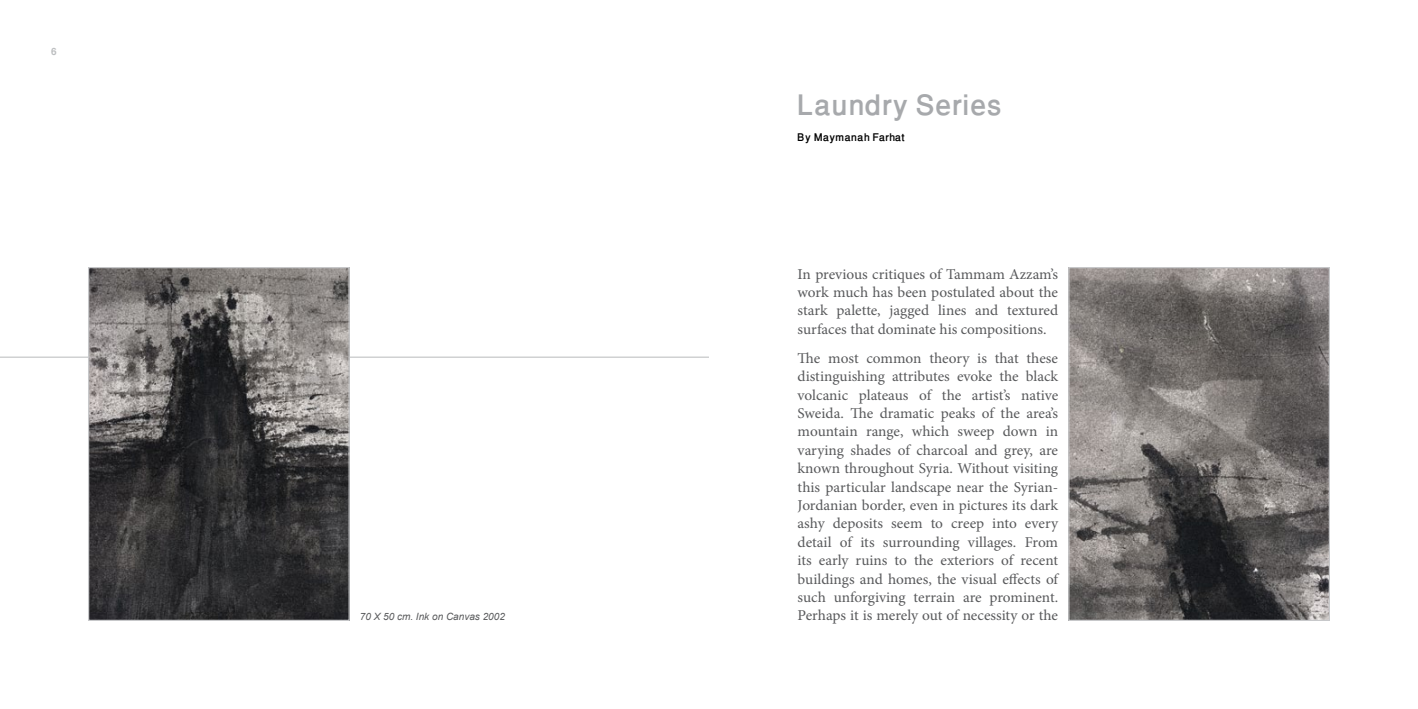
<style>
.page{position:relative;width:1418px;height:709px;background:#fff}
.page>*{position:absolute;margin:0;border:0;box-sizing:border-box;transform-origin:0 0}
.t1{font:500 40px "Win Soft Pro";color:#a7a9ac}
.t2{font:15px/18.4px "Minion Pro";letter-spacing:-.005em;color:#58595b;text-align:justify}
.t3{font:500 15px "Win Soft Pro";color:#000}
.t4{font:italic 10px "Arial";color:#58595b}
.t5{font:700 10px "Helvetica";color:#bcbec0}
</style>
<div class="page">
<hr style="left:0;top:357px;width:709px;height:1px;background:#b8babc">
<img style="left:90px;top:269px;width:258px;height:350px">
<div style="left:88px;top:267px;width:262px;height:354px;border:1px solid #c7c8ca"></div>
<img style="left:1070px;top:269px;width:257px;height:350px">
<div style="left:1068px;top:267px;width:261px;height:354px;border:1px solid #c7c8ca"></div>
<p class="t5" style="left:51px;top:44px;width:7px">6</p>
<p class="t4" style="left:360px;top:610px;width:147px">70 X 50 cm. Ink on Canvas 2002</p>
<h1 class="t1" style="left:797px;top:77px;width:206px">Laundry Series</h1>
<p class="t3" style="left:797px;top:127px;width:109px">By Maymanah Farhat</p>
<p class="t2" style="left:797px;top:265px;width:262px">In previous critiques of Tammam Azzam’s work much has been postulated about the stark palette, jagged lines and textured surfaces that dominate his compositions.</p>
<p class="t2" style="left:797px;top:349px;width:262px">The most common theory is that these distinguishing attributes evoke the black volcanic plateaus of the artist’s native Sweida. The dramatic peaks of the area’s mountain range, which sweep down in varying shades of charcoal and grey, are known throughout Syria. Without visiting this particular landscape near the Syrian-Jordanian border, even in pictures its dark ashy deposits seem to creep into every detail of its surrounding villages. From its early ruins to the exteriors of recent buildings and homes, the visual effects of such unforgiving terrain are prominent.<br>Perhaps it is merely out of necessity or the</p>
</div>
